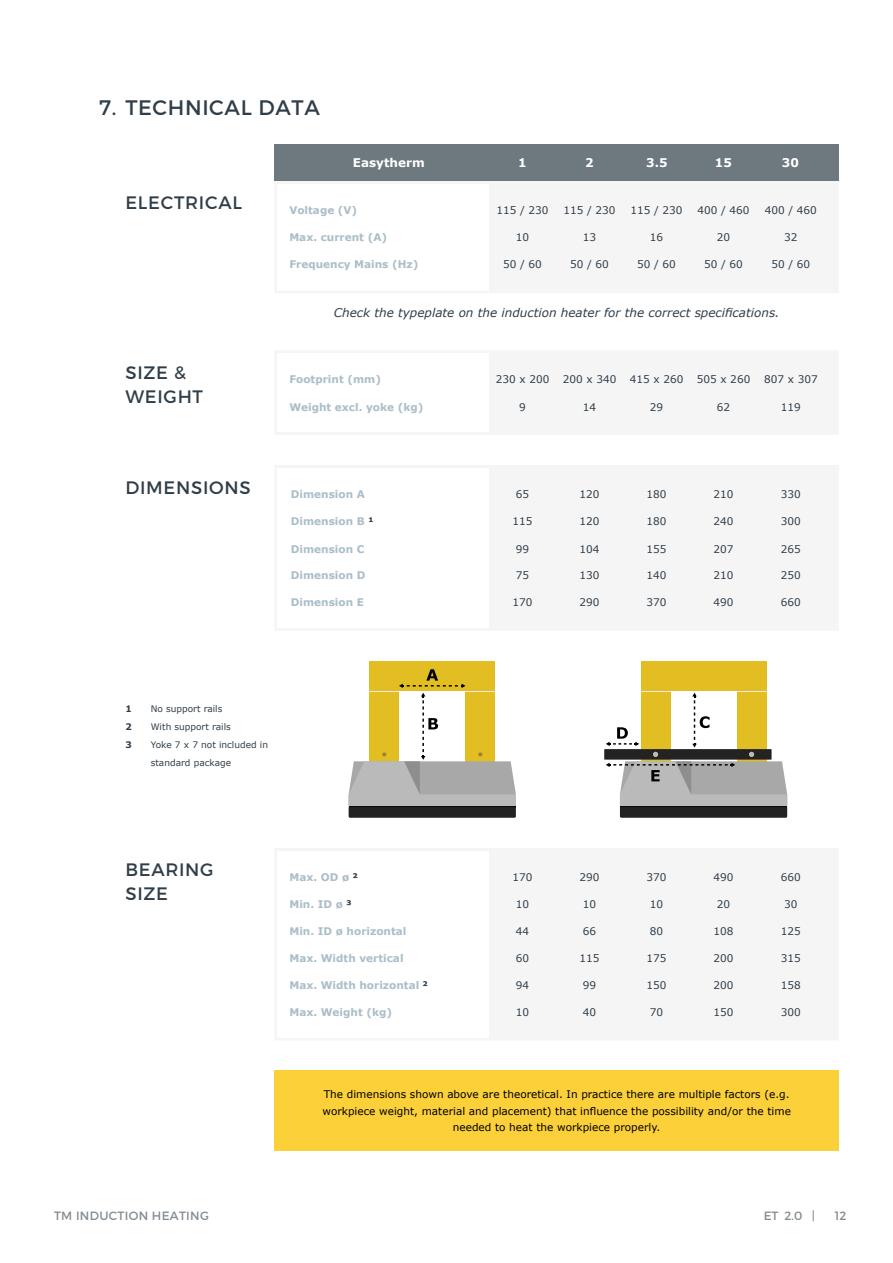
<style>
.page{position:relative;width:893px;height:1263px;background:#fff}
.page>*{position:absolute;margin:0;border:0;box-sizing:border-box;transform-origin:0 0}
.t1{font:21px "TM Montserrat Regular";letter-spacing:.03em;color:#303e49}
.t2{font:18px/24px "TM Montserrat Regular";letter-spacing:.04em;color:#303e49}
.t3{font:italic 12px "Verdana";color:#303e49}
.t4{font:12px "TM Montserrat Regular";letter-spacing:.025em;color:#303e49}
.t5{font:700 12px "Verdana";color:#fff}
.t6{font:10.5px "Verdana";color:#303e49}
.t7{font:700 10.5px "Verdana";color:#aabec9}
.t8{font:10.5px/16.5px "Verdana";color:#000;text-align:center}
.t9{font:9px/18px "Verdana";color:#303e49}
.t10{font:700 9px/18px "Verdana";color:#303e49;text-align:justify}
.s1{color:#303e49}
</style>
<div class="page">
<div style="left:274px;top:181px;width:565px;height:112px;background:#f5f5f6"></div>
<div style="left:277px;top:184px;width:212px;height:106px;background:#fff"></div>
<div style="left:274px;top:1070px;width:565px;height:80px;background:#fbd038"></div>
<div style="left:641px;top:661px;width:125px;height:30px;background:#e3be22"></div>
<div style="left:604px;top:749px;width:168px;height:11px;background:#232323"></div>
<svg style="left:606px;top:691px;width:181px;height:127px"></svg>
<div style="left:369px;top:661px;width:126px;height:30px;background:#e3be22"></div>
<svg style="left:349px;top:669px;width:167px;height:149px"></svg>
<div style="left:274px;top:145px;width:565px;height:36px;background:#6e787f"></div>
<h1 class="t1" style="left:99px;top:95px;width:222px">7. TECHNICAL DATA</h1>
<p class="t5" style="left:353px;top:154px;width:73px">Easytherm</p>
<p class="t5" style="left:518px;top:154px;width:10px">1</p>
<p class="t5" style="left:585px;top:154px;width:10px">2</p>
<p class="t5" style="left:646px;top:154px;width:23px">3.5</p>
<p class="t5" style="left:715px;top:154px;width:19px">15</p>
<p class="t5" style="left:782px;top:154px;width:19px">30</p>
<h2 class="t2" style="left:125px;top:191px;width:118px">ELECTRICAL</h2>
<h2 class="t2" style="left:125px;top:360px;width:79px">SIZE &amp;<br>WEIGHT</h2>
<h2 class="t2" style="left:125px;top:475px;width:127px">DIMENSIONS</h2>
<p class="t7" style="left:289px;top:203px;width:69px">Voltage (V)</p>
<p class="t6" style="left:496px;top:203px;width:54px">115 / 230</p>
<p class="t6" style="left:563px;top:203px;width:54px">115 / 230</p>
<p class="t6" style="left:630px;top:203px;width:54px">115 / 230</p>
<p class="t6" style="left:697px;top:203px;width:54px">400 / 460</p>
<p class="t6" style="left:765px;top:203px;width:54px">400 / 460</p>
<p class="t7" style="left:289px;top:230px;width:99px">Max. current (A)</p>
<p class="t6" style="left:516px;top:230px;width:15px">10</p>
<p class="t6" style="left:583px;top:230px;width:15px">13</p>
<p class="t6" style="left:650px;top:230px;width:15px">16</p>
<p class="t6" style="left:717px;top:230px;width:15px">20</p>
<p class="t6" style="left:784px;top:230px;width:15px">32</p>
<p class="t7" style="left:289px;top:257px;width:131px">Frequency Mains (Hz)</p>
<p class="t6" style="left:503px;top:257px;width:40px">50 / 60</p>
<p class="t6" style="left:570px;top:257px;width:40px">50 / 60</p>
<p class="t6" style="left:637px;top:257px;width:40px">50 / 60</p>
<p class="t6" style="left:704px;top:257px;width:40px">50 / 60</p>
<p class="t6" style="left:771px;top:257px;width:40px">50 / 60</p>
<p class="t3" style="left:334px;top:305px;width:447px">Check the typeplate on the induction heater for the correct specifications.</p>
<p class="t7" style="left:289px;top:372px;width:93px">Footprint (mm)</p>
<p class="t6" style="left:496px;top:372px;width:55px">230 x 200</p>
<p class="t6" style="left:563px;top:372px;width:55px">200 x 340</p>
<p class="t6" style="left:630px;top:372px;width:55px">415 x 260</p>
<p class="t6" style="left:697px;top:372px;width:55px">505 x 260</p>
<p class="t6" style="left:764px;top:372px;width:55px">807 x 307</p>
<p class="t7" style="left:289px;top:400px;width:136px">Weight excl. yoke (kg)</p>
<p class="t6" style="left:519px;top:400px;width:8px">9</p>
<p class="t6" style="left:583px;top:400px;width:15px">14</p>
<p class="t6" style="left:650px;top:400px;width:15px">29</p>
<p class="t6" style="left:717px;top:400px;width:15px">62</p>
<p class="t6" style="left:781px;top:400px;width:22px">119</p>
<p class="t7" style="left:291px;top:487px;width:76px">Dimension A</p>
<p class="t6" style="left:516px;top:487px;width:15px">65</p>
<p class="t6" style="left:579px;top:487px;width:22px">120</p>
<p class="t6" style="left:646px;top:487px;width:22px">180</p>
<p class="t6" style="left:713px;top:487px;width:22px">210</p>
<p class="t6" style="left:781px;top:487px;width:22px">330</p>
<p class="t7" style="left:291px;top:514px;width:84px">Dimension B <span class="s1">1</span></p>
<p class="t6" style="left:512px;top:514px;width:22px">115</p>
<p class="t6" style="left:579px;top:514px;width:22px">120</p>
<p class="t6" style="left:646px;top:514px;width:22px">180</p>
<p class="t6" style="left:713px;top:514px;width:22px">240</p>
<p class="t6" style="left:781px;top:514px;width:22px">300</p>
<p class="t7" style="left:291px;top:541px;width:75px">Dimension C</p>
<p class="t6" style="left:516px;top:541px;width:15px">99</p>
<p class="t6" style="left:579px;top:541px;width:22px">104</p>
<p class="t6" style="left:646px;top:541px;width:22px">155</p>
<p class="t6" style="left:713px;top:541px;width:22px">207</p>
<p class="t6" style="left:781px;top:541px;width:22px">265</p>
<p class="t7" style="left:291px;top:568px;width:76px">Dimension D</p>
<p class="t6" style="left:516px;top:568px;width:15px">75</p>
<p class="t6" style="left:579px;top:568px;width:22px">130</p>
<p class="t6" style="left:646px;top:568px;width:22px">140</p>
<p class="t6" style="left:713px;top:568px;width:22px">210</p>
<p class="t6" style="left:781px;top:568px;width:22px">250</p>
<p class="t7" style="left:291px;top:595px;width:75px">Dimension E</p>
<p class="t6" style="left:512px;top:595px;width:22px">170</p>
<p class="t6" style="left:579px;top:595px;width:22px">290</p>
<p class="t6" style="left:646px;top:595px;width:22px">370</p>
<p class="t6" style="left:713px;top:595px;width:22px">490</p>
<p class="t6" style="left:781px;top:595px;width:22px">660</p>
<p class="t10" style="left:125px;top:700px;width:8px">1<br>2<br>3</p>
<p class="t9" style="left:151px;top:700px;width:119px">No support rails<br>With support rails<br>Yoke 7 x 7 not included in standard package</p>
<h2 class="t2" style="left:125px;top:858px;width:90px">BEARING<br>SIZE</h2>
<p class="t7" style="left:289px;top:870px;width:70px">Max. OD ø <span class="s1">2</span></p>
<p class="t6" style="left:512px;top:870px;width:22px">170</p>
<p class="t6" style="left:579px;top:870px;width:22px">290</p>
<p class="t6" style="left:646px;top:870px;width:22px">370</p>
<p class="t6" style="left:713px;top:870px;width:22px">490</p>
<p class="t6" style="left:781px;top:870px;width:22px">660</p>
<p class="t7" style="left:289px;top:897px;width:64px">Min. ID ø <span class="s1">3</span></p>
<p class="t6" style="left:516px;top:897px;width:15px">10</p>
<p class="t6" style="left:583px;top:897px;width:15px">10</p>
<p class="t6" style="left:650px;top:897px;width:15px">10</p>
<p class="t6" style="left:717px;top:897px;width:15px">20</p>
<p class="t6" style="left:784px;top:897px;width:15px">30</p>
<p class="t7" style="left:289px;top:924px;width:119px">Min. ID ø horizontal</p>
<p class="t6" style="left:516px;top:924px;width:15px">44</p>
<p class="t6" style="left:583px;top:924px;width:15px">66</p>
<p class="t6" style="left:650px;top:924px;width:15px">80</p>
<p class="t6" style="left:713px;top:924px;width:22px">108</p>
<p class="t6" style="left:781px;top:924px;width:22px">125</p>
<p class="t7" style="left:289px;top:951px;width:116px">Max. Width vertical</p>
<p class="t6" style="left:516px;top:951px;width:15px">60</p>
<p class="t6" style="left:579px;top:951px;width:22px">115</p>
<p class="t6" style="left:646px;top:951px;width:22px">175</p>
<p class="t6" style="left:713px;top:951px;width:22px">200</p>
<p class="t6" style="left:781px;top:951px;width:22px">315</p>
<p class="t7" style="left:289px;top:978px;width:140px">Max. Width horizontal <span class="s1">2</span></p>
<p class="t6" style="left:516px;top:978px;width:15px">94</p>
<p class="t6" style="left:583px;top:978px;width:15px">99</p>
<p class="t6" style="left:646px;top:978px;width:22px">150</p>
<p class="t6" style="left:713px;top:978px;width:22px">200</p>
<p class="t6" style="left:781px;top:978px;width:22px">158</p>
<p class="t7" style="left:289px;top:1005px;width:104px">Max. Weight (kg)</p>
<p class="t6" style="left:516px;top:1005px;width:15px">10</p>
<p class="t6" style="left:583px;top:1005px;width:15px">40</p>
<p class="t6" style="left:650px;top:1005px;width:15px">70</p>
<p class="t6" style="left:713px;top:1005px;width:22px">150</p>
<p class="t6" style="left:781px;top:1005px;width:22px">300</p>
<p class="t8" style="left:322px;top:1086px;width:470px">The dimensions shown above are theoretical. In practice there are multiple factors (e.g. workpiece weight, material and placement) that influence the possibility and/or the time needed to heat the workpiece properly.</p>
<p class="t4" style="left:54px;top:1208px;width:156px">TM INDUCTION HEATING</p>
<p class="t4" style="left:763px;top:1208px;width:53px">ET 2.0 |</p>
<p class="t4" style="left:835px;top:1208px;width:13px">12</p>
</div>
